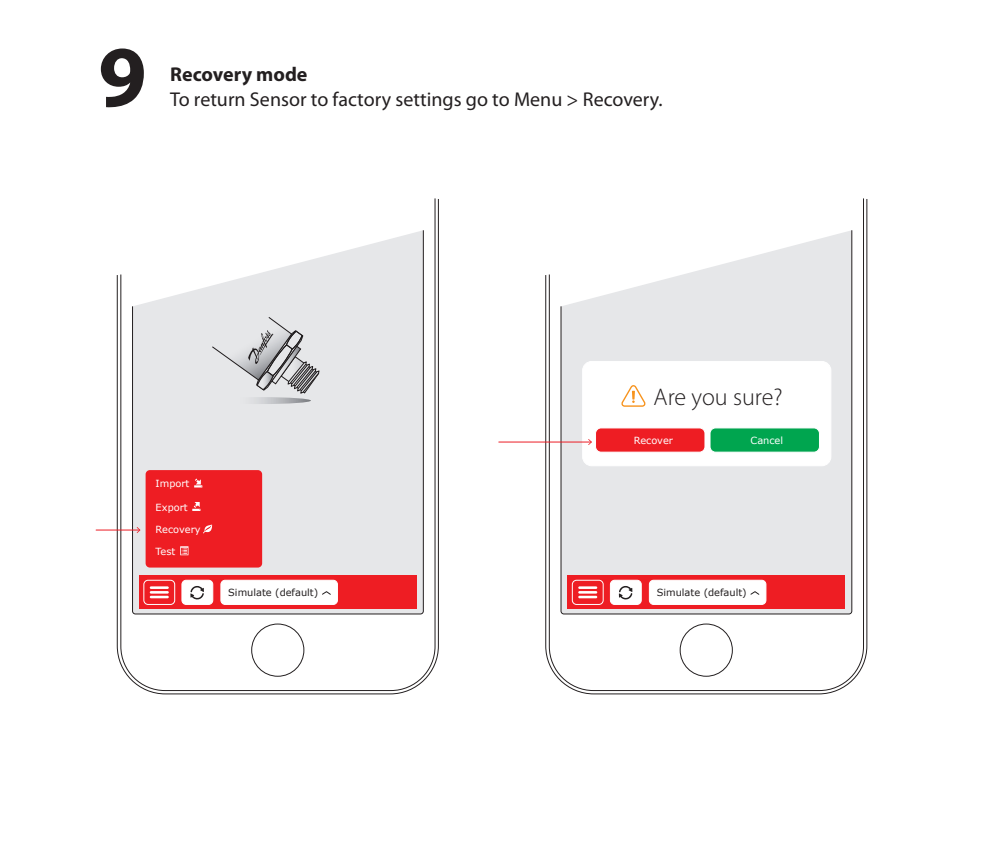
<style>
.page{position:relative;width:993px;height:851px;background:#fff}
.page>*{position:absolute;margin:0;border:0;box-sizing:border-box;transform-origin:0 0}
.t1{font:700 87.5px "Myriad Pro";color:#231f20}
.t2{font:300 24.25px "Myriad Pro";color:#231f20}
.t3{font:20px "Myriad Pro";color:#231f20}
.t4{font:700 20px "Myriad Pro";color:#231f20}
.t5{font:9.75px "Verdana";color:#fff}
.t6{font:9.75px "Verdana";color:#231f20}
</style>
<div class="page">
<svg style="left:116px;top:198px;width:323px;height:496px"></svg>
<svg style="left:120px;top:198px;width:315px;height:493px"></svg>
<div style="left:139px;top:575px;width:277px;height:33px;background:#ee1d23"></div>
<hr style="left:150px;top:586px;width:19px;height:3px;background:#fff">
<svg style="left:150px;top:591px;width:19px;height:2px"></svg>
<hr style="left:150px;top:595px;width:19px;height:3px;background:#fff">
<div style="left:143px;top:579px;width:32px;height:25px;border:1px solid #fff;border-radius:4px"></div>
<div style="left:182px;top:580px;width:31px;height:24px;background:#fff;border-radius:4px"></div>
<div style="left:181px;top:579px;width:32px;height:25px;border:1px solid #fff;border-radius:4px"></div>
<div style="left:221px;top:580px;width:116px;height:24px;background:#fff;border-radius:4px"></div>
<div style="left:220px;top:579px;width:118px;height:25px;border:1px solid #fff;border-radius:4px"></div>
<div style="left:145px;top:470px;width:117px;height:97px;background:#ee1d23;border-radius:4px"></div>
<svg style="left:190px;top:586px;width:14px;height:14px"></svg>
<svg style="left:322px;top:591px;width:9px;height:4px"></svg>
<svg style="left:545px;top:199px;width:322px;height:495px"></svg>
<svg style="left:548px;top:198px;width:316px;height:493px"></svg>
<div style="left:567px;top:575px;width:277px;height:33px;background:#ee1d23"></div>
<hr style="left:578px;top:586px;width:19px;height:3px;background:#fff">
<svg style="left:578px;top:591px;width:19px;height:2px"></svg>
<hr style="left:578px;top:595px;width:19px;height:3px;background:#fff">
<div style="left:571px;top:579px;width:32px;height:25px;border:1px solid #fff;border-radius:4px"></div>
<div style="left:610px;top:580px;width:31px;height:24px;background:#fff;border-radius:4px"></div>
<div style="left:610px;top:579px;width:31px;height:25px;border:1px solid #fff;border-radius:4px"></div>
<div style="left:649px;top:580px;width:116px;height:24px;background:#fff;border-radius:4px"></div>
<div style="left:648px;top:579px;width:118px;height:25px;border:1px solid #fff;border-radius:4px"></div>
<svg style="left:618px;top:586px;width:14px;height:14px"></svg>
<svg style="left:750px;top:591px;width:9px;height:4px"></svg>
<div style="left:582px;top:361px;width:248px;height:104px;background:#fff;border-radius:9px"></div>
<div style="left:582px;top:361px;width:249px;height:105px;border:1px solid #fff;border-radius:9px"></div>
<div style="left:595px;top:428px;width:109px;height:24px;background:#ee1d23;border-radius:6px"></div>
<div style="left:595px;top:427px;width:110px;height:25px;border:1px solid #fff;border-radius:6px"></div>
<div style="left:709px;top:428px;width:110px;height:24px;background:#00a54f;border-radius:6px"></div>
<div style="left:709px;top:427px;width:110px;height:25px;border:1px solid #fff;border-radius:6px"></div>
<svg style="left:621px;top:385px;width:24px;height:21px"></svg>
<svg style="left:203px;top:524px;width:9px;height:9px"></svg>
<svg style="left:194px;top:478px;width:8px;height:9px"></svg>
<svg style="left:192px;top:502px;width:8px;height:9px"></svg>
<svg style="left:180px;top:546px;width:8px;height:9px"></svg>
<hr style="left:96px;top:529px;width:44px;height:1px;background:#ec1d25">
<svg style="left:137px;top:527px;width:3px;height:6px"></svg>
<hr style="left:498px;top:441px;width:93px;height:1px;background:#ec1d25">
<svg style="left:588px;top:439px;width:3px;height:6px"></svg>
<h1 class="t1" style="left:98px;top:20px;width:50px">9</h1>
<p class="t4" style="left:170px;top:62px;width:139px">Recovery mode</p>
<p class="t3" style="left:170px;top:87px;width:494px">To return Sensor to factory settings go to Menu &gt; Recovery.</p>
<p class="t5" style="left:156px;top:477px;width:35px">Import</p>
<p class="t5" style="left:156px;top:501px;width:34px">Export</p>
<p class="t5" style="left:156px;top:523px;width:46px">Recovery</p>
<p class="t5" style="left:156px;top:545px;width:21px">Test</p>
<p class="t6" style="left:228px;top:586px;width:91px">Simulate (default)</p>
<p class="t2" style="left:653px;top:382px;width:130px">Are you sure?</p>
<p class="t5" style="left:633px;top:434px;width:41px">Recover</p>
<p class="t5" style="left:750px;top:434px;width:34px">Cancel</p>
<p class="t6" style="left:656px;top:586px;width:91px">Simulate (default)</p>
</div>
